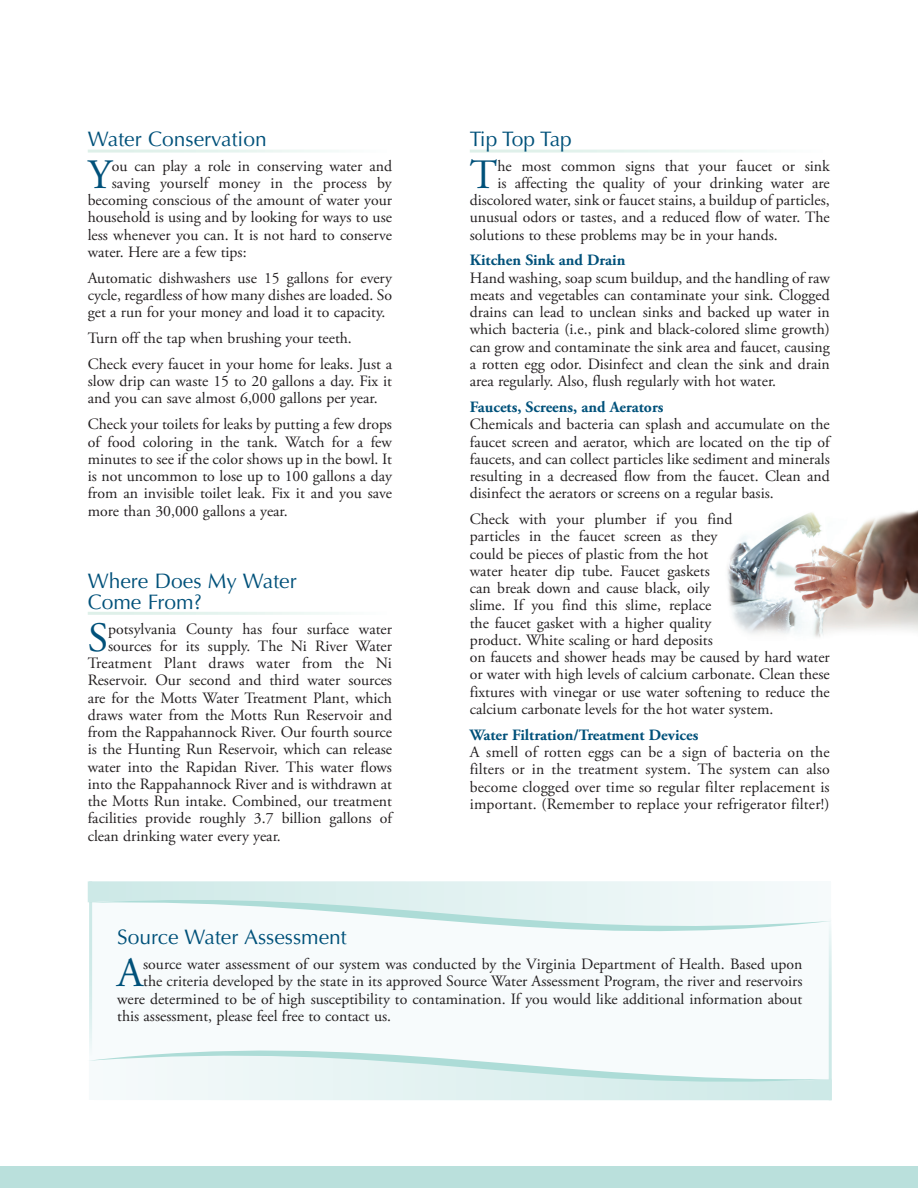
<style>
.page{position:relative;width:918px;height:1188px;background:#fff}
.page>*{position:absolute;margin:0;border:0;box-sizing:border-box;transform-origin:0 0}
.t1{font:41.7px "Adobe Garamond Pro";color:#00517a}
.t2{font:21px/21px "Optima";color:#00517a}
.t3{font:21px "Optima";letter-spacing:-.035em;color:#00517a}
.t4{font:15.75px/17.2px "Adobe Garamond Pro";color:#231f20;text-align:justify}
.t5{font:700 15.75px "Adobe Garamond Pro";color:#00517a}
</style>
<div class="page">
<div style="left:0;top:1166px;width:918px;height:22px;background:#bae0dc"></div>
<img style="left:727px;top:510px;width:191px;height:127px">
<div style="left:89px;top:881px;width:741px;height:219px;background:#f7fbfc"></div>
<hr style="left:89px;top:881px;width:3px;height:174px;background:#cde9e7">
<hr style="left:829px;top:918px;width:3px;height:182px;background:#cde9e7">
<svg style="left:88px;top:881px;width:572px;height:6px"></svg>
<svg style="left:88px;top:887px;width:744px;height:66px"></svg>
<svg style="left:260px;top:1094px;width:569px;height:6px"></svg>
<svg style="left:89px;top:1028px;width:743px;height:66px"></svg>
<h2 class="t2" style="left:88px;top:129px;width:181px">Water Conservation</h2>
<h1 class="t1" style="left:88px;top:150px;width:25px">Y</h1>
<p class="t4" style="left:112px;top:157px;width:282px">ou can play a role in conserving water and</p>
<p class="t4" style="left:112px;top:175px;width:282px">saving yourself money in the process by</p>
<p class="t4" style="left:88px;top:192px;width:306px">becoming conscious of the amount of water your</p>
<p class="t4" style="left:88px;top:209px;width:306px">household is using and by looking for ways to use</p>
<p class="t4" style="left:88px;top:226px;width:306px">less whenever you can. It is not hard to conserve</p>
<p class="t4" style="left:88px;top:244px;width:160px">water. Here are a few tips:</p>
<p class="t4" style="left:88px;top:270px;width:306px">Automatic dishwashers use 15 gallons for every cycle, regardless of how many dishes are loaded. So get a run for your money and load it to capacity.</p>
<p class="t4" style="left:88px;top:326px;width:306px;line-height:26px">Turn off the tap when brushing your teeth.<br>Check every faucet in your home for leaks. Just a</p>
<p class="t4" style="left:88px;top:373px;width:306px">slow drip can waste 15 to 20 gallons a day. Fix it and you can save almost 6,000 gallons per year.</p>
<p class="t4" style="left:88px;top:416px;width:306px">Check your toilets for leaks by putting a few drops of food coloring in the tank. Watch for a few minutes to see if the color shows up in the bowl. It is not uncommon to lose up to 100 gallons a day from an invisible toilet leak. Fix it and you save more than 30,000 gallons a year.</p>
<h2 class="t2" style="left:88px;top:571px;width:211px">Where Does My Water<br>Come From?</h2>
<h1 class="t1" style="left:88px;top:613px;width:22px">S</h1>
<p class="t4" style="left:108px;top:620px;width:285px">potsylvania County has four surface water</p>
<p class="t4" style="left:108px;top:638px;width:285px">sources for its supply. The Ni River Water</p>
<p class="t4" style="left:88px;top:655px;width:306px">Treatment Plant draws water from the Ni</p>
<p class="t4" style="left:88px;top:672px;width:306px">Reservoir. Our second and third water sources</p>
<p class="t4" style="left:88px;top:689px;width:306px">are for the Motts Water Treatment Plant, which</p>
<p class="t4" style="left:88px;top:707px;width:306px">draws water from the Motts Run Reservoir and</p>
<p class="t4" style="left:88px;top:724px;width:306px">from the Rappahannock River. Our fourth source</p>
<p class="t4" style="left:88px;top:741px;width:306px">is the Hunting Run Reservoir, which can release</p>
<p class="t4" style="left:88px;top:758px;width:306px">water into the Rapidan River. This water flows</p>
<p class="t4" style="left:88px;top:776px;width:306px">into the Rappahannock River and is withdrawn at</p>
<p class="t4" style="left:88px;top:793px;width:306px">the Motts Run intake. Combined, our treatment</p>
<p class="t4" style="left:88px;top:810px;width:306px">facilities provide roughly 3.7 billion gallons of</p>
<p class="t4" style="left:88px;top:827px;width:195px">clean drinking water every year.</p>
<h2 class="t3" style="left:470px;top:127px;width:104px">Tip Top Tap</h2>
<h1 class="t1" style="left:470px;top:150px;width:29px">T</h1>
<p class="t4" style="left:497px;top:157px;width:334px">he most common signs that your faucet or sink</p>
<p class="t4" style="left:497px;top:175px;width:334px">is affecting the quality of your drinking water are</p>
<p class="t4" style="left:470px;top:192px;width:361px">discolored water, sink or faucet stains, a buildup of particles,</p>
<p class="t4" style="left:470px;top:209px;width:361px">unusual odors or tastes, and a reduced flow of water. The</p>
<p class="t4" style="left:470px;top:226px;width:310px">solutions to these problems may be in your hands.</p>
<p class="t5" style="left:470px;top:251px;width:157px">Kitchen Sink and Drain</p>
<p class="t4" style="left:470px;top:270px;width:362px">Hand washing, soap scum buildup, and the handling of raw meats and vegetables can contaminate your sink. Clogged drains can lead to unclean sinks and backed up water in which bacteria (i.e., pink and black-colored slime growth) can grow and contaminate the sink area and faucet, causing a rotten egg odor. Disinfect and clean the sink and drain area regularly. Also, flush regularly with hot water.</p>
<p class="t5" style="left:470px;top:398px;width:195px">Faucets, Screens, and Aerators</p>
<p class="t4" style="left:470px;top:416px;width:362px">Chemicals and bacteria can splash and accumulate on the faucet screen and aerator, which are located on the tip of faucets, and can collect particles like sediment and minerals resulting in a decreased flow from the faucet. Clean and disinfect the aerators or screens on a regular basis.</p>
<p class="t4" style="left:470px;top:511px;width:362px;text-align:left">Check with your plumber if you find<br>particles in the faucet screen as they<br>could be pieces of plastic from the hot<br>water heater dip tube. Faucet gaskets<br>can break down and cause black, oily<br>slime. If you find this slime, replace<br>the faucet gasket with a higher quality<br>product. White scaling or hard deposits<br>on faucets and shower heads may be caused by hard water or water with high levels of calcium carbonate. Clean these fixtures with vinegar or use water softening to reduce the calcium carbonate levels for the hot water system.</p>
<p class="t5" style="left:470px;top:726px;width:230px">Water Filtration/Treatment Devices</p>
<p class="t4" style="left:470px;top:744px;width:362px">A smell of rotten eggs can be a sign of bacteria on the filters or in the treatment system. The system can also become clogged over time so regular filter replacement is important. (Remember to replace your refrigerator filter!)</p>
<h2 class="t2" style="left:117px;top:927px;width:231px">Source Water Assessment</h2>
<h1 class="t1" style="left:117px;top:948px;width:28px">A</h1>
<p class="t4" style="left:143px;top:956px;width:661px">source water assessment of our system was conducted by the Virginia Department of Health. Based upon</p>
<p class="t4" style="left:143px;top:973px;width:661px">the criteria developed by the state in its approved Source Water Assessment Program, the river and reservoirs</p>
<p class="t4" style="left:117px;top:990px;width:687px">were determined to be of high susceptibility to contamination. If you would like additional information about</p>
<p class="t4" style="left:117px;top:1008px;width:276px">this assessment, please feel free to contact us.</p>
</div>
